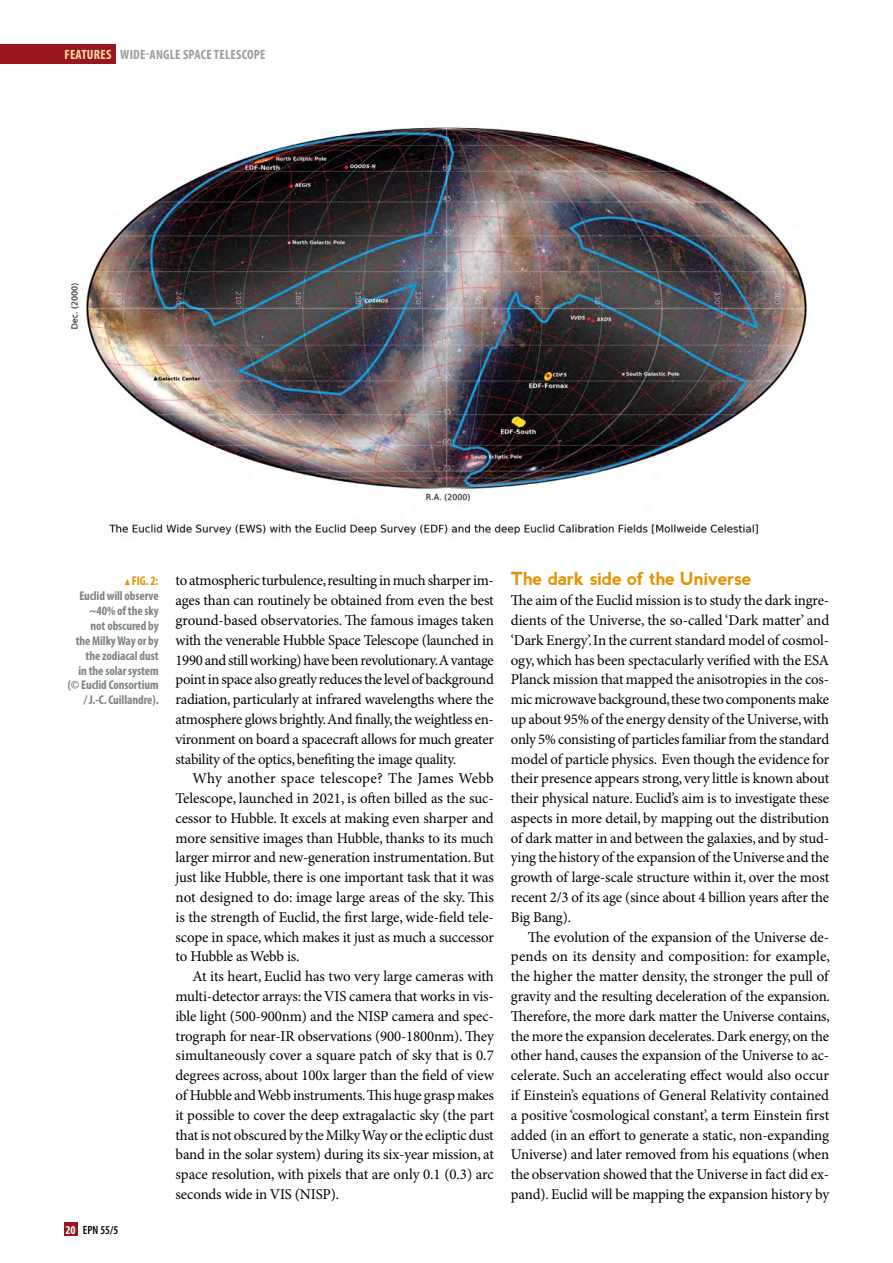
<style>
.page{position:relative;width:893px;height:1263px;background:#fff}
.page>*{position:absolute;margin:0;border:0;box-sizing:border-box;transform-origin:0 0}
.t1{font:700 18px "nevis";letter-spacing:-.015em;color:#e39405}
.t2{font:15px/19.8px "Minion Pro";letter-spacing:-.015em;color:#000;text-align:justify}
.t3{font:700 condensed 13.5px "Myriad Pro";letter-spacing:.02em;color:#9d9d9c}
.t4{font:700 condensed 12.75px/14.9px "Myriad Pro";letter-spacing:-.005em;color:#7d8386;text-align:right}
.t5{font:600 condensed 12px "Myriad Pro";color:#000}
.t6{font:700 condensed 12px "Myriad Pro";color:#fff}
.s1{color:#fedea9}
.s2{color:#e39405}
</style>
<div class="page">
<div style="left:0;top:45px;width:116px;height:19px;background:#991620"></div>
<div style="left:64px;top:1222px;width:13px;height:14px;background:#991620"></div>
<img style="left:70px;top:127px;width:737px;height:410px">
<p class="t3" style="left:64px;top:47px;width:203px"><span class="s1">FEATURES</span> WIDE-ANGLE SPACE TELESCOPE</p>
<p class="t4" style="left:68px;top:574px;width:92px"><span class="s2">▲ FIG. 2:<br></span>Euclid will observe ~40% of the sky<br>not obscured by<br>the Milky Way or by the zodiacal dust<br>in the solar system (© Euclid Consortium / J.-C. Cuillandre).</p>
<p class="t6" style="left:65px;top:1223px;width:12px">20</p>
<p class="t5" style="left:83px;top:1223px;width:37px">EPN 55/5</p>
<p class="t2" style="left:176px;top:571px;width:320px">to atmospheric turbulence, resulting in much sharper im&shy;ages than can routinely be obtained from even the best ground-based observatories. The famous images taken with the venerable Hubble Space Telescope (launched in 1990 and still working) have been revolutionary. A vantage point in space also greatly reduces the level of background radiation, particularly at infrared wavelengths where the atmosphere glows brightly. And finally, the weightless en&shy;vironment on board a spacecraft allows for much greater stability of the optics, benefiting the image quality.</p>
<p class="t2" style="left:176px;top:769px;width:320px;text-indent:17px">Why another space telescope? The James Webb Telescope, launched in 2021, is often billed as the suc&shy;cessor to Hubble. It excels at making even sharper and more sensitive images than Hubble, thanks to its much larger mirror and new-generation instrumentation. But just like Hubble, there is one important task that it was not designed to do: image large areas of the sky. This is the strength of Euclid, the first large, wide-field tele&shy;scope in space, which makes it just as much a successor to Hubble as Webb is.</p>
<p class="t2" style="left:176px;top:967px;width:320px;text-indent:17px">At its heart, Euclid has two very large cameras with multi-detector arrays: the VIS camera that works in vis&shy;ible light (500-900nm) and the NISP camera and spec&shy;trograph for near-IR observations (900-1800nm). They simultaneously cover a square patch of sky that is 0.7 degrees across, about 100x larger than the field of view of Hubble and Webb instruments. This huge grasp makes it possible to cover the deep extragalactic sky (the part that is not obscured by the Milky Way or the ecliptic dust band in the solar system) during its six-year mission, at space resolution, with pixels that are only 0.1 (0.3) arc seconds wide in VIS (NISP).</p>
<p class="t1" style="left:511px;top:569px;width:243px">The dark side of the Universe</p>
<p class="t2" style="left:511px;top:591px;width:320px">The aim of the Euclid mission is to study the dark ingre&shy;dients of the Universe, the so-called ‘Dark matter’ and ‘Dark Energy’. In the current standard model of cosmol&shy;ogy, which has been spectacularly verified with the ESA Planck mission that mapped the anisotropies in the cos&shy;mic microwave background, these two components make up about 95% of the energy density of the Universe, with only 5% consisting of particles familiar from the standard model of particle physics. Even though the evidence for their presence appears strong, very little is known about their physical nature. Euclid’s aim is to investigate these aspects in more detail, by mapping out the distribution of dark matter in and between the galaxies, and by stud&shy;ying the history of the expansion of the Universe and the growth of large-scale structure within it, over the most recent 2/3 of its age (since about 4 billion years after the Big Bang).</p>
<p class="t2" style="left:511px;top:927px;width:321px;text-indent:17px">The evolution of the expansion of the Universe de&shy;pends on its density and composition: for example, the higher the matter density, the stronger the pull of gravity and the resulting deceleration of the expansion.<br>Therefore, the more dark matter the Universe contains, the more the expansion decelerates. Dark energy, on the other hand, causes the expansion of the Universe to ac&shy;celerate. Such an accelerating effect would also occur if Einstein’s equations of General Relativity contained a positive ‘cosmological constant’, a term Einstein first added (in an effort to generate a static, non-expanding Universe) and later removed from his equations (when the observation showed that the Universe in fact did ex&shy;pand). Euclid will be mapping the expansion history by</p>
</div>
